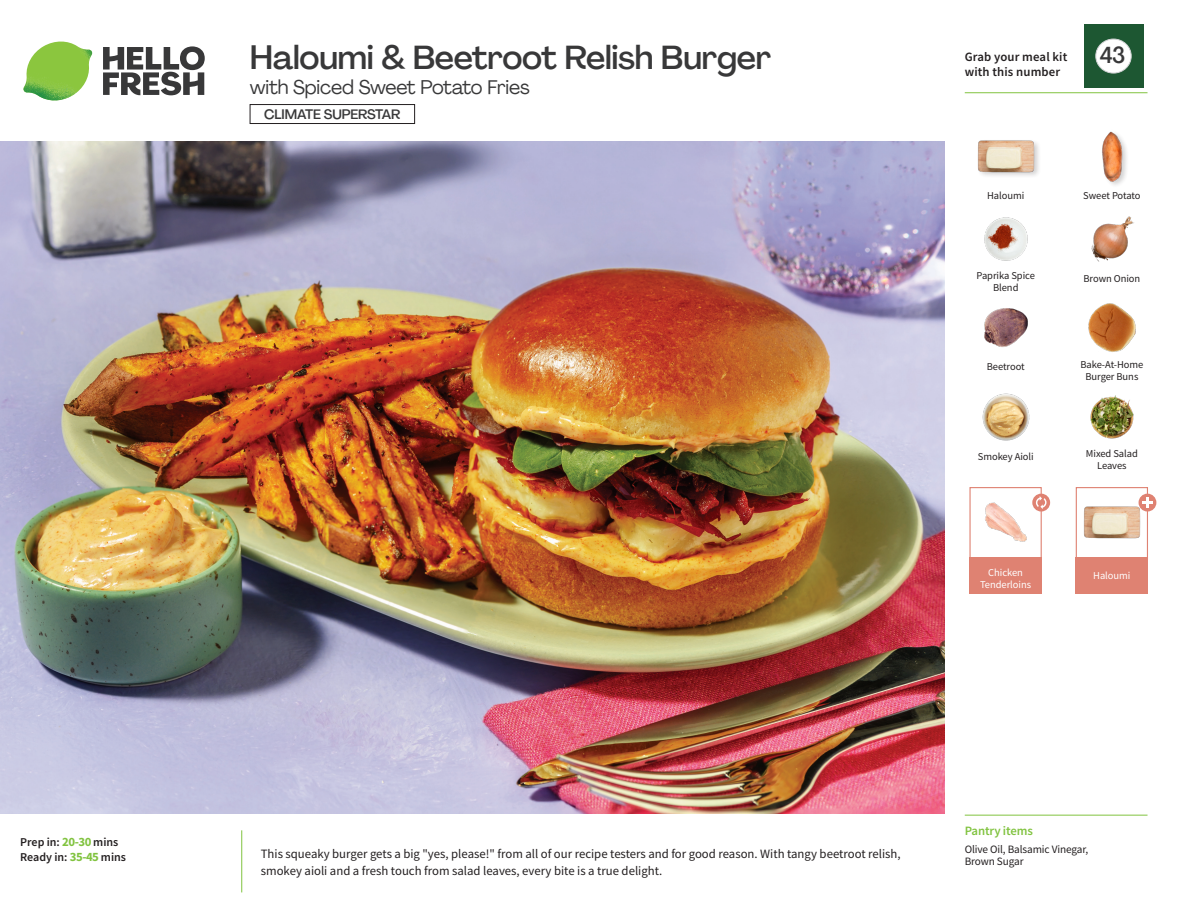
<style>
.page{position:relative;width:1188px;height:918px;background:#fff}
.page>*{position:absolute;margin:0;border:0;box-sizing:border-box;transform-origin:0 0}
._15_Titel_UK{font:500 33px "Agrandir";letter-spacing:-.01em;color:#383839}
._002_Label_Nr{font:500 22.8px "Agrandir";color:#383839;scale:.94 1}
._15_Titel_UK-2{font:19.5px "Agrandir";letter-spacing:-.01em;color:#383839}
.t1{font:500 13.5px "Agrandir";letter-spacing:-.01em;color:#383839}
.Step_6_Text_AU{font:12.75px/16.5px "Source Sans Pro";color:#231f20}
.t2{font:600 12.75px/15px "Source Sans Pro";letter-spacing:.01em;color:#231f20}
._04_Headers_Front{font:600 12.75px "Source Sans Pro";letter-spacing:-.01em;color:#81c340}
._04_Intro{font:600 12px "Source Sans Pro";color:#231f20}
._05_Pantry{font:11.25px/12px "Source Sans Pro";letter-spacing:-.01em;color:#231f20}
._18_FRONT_ingredients{font:10.5px/12px "Source Sans Pro";letter-spacing:-.005em;color:#231f20;text-align:center}
._18_FRONT_ingredients-2{font:10.5px/12px "Source Sans Pro";letter-spacing:-.005em;color:#fff;text-align:center}
.s1{font-weight:700;font-size:12.75px;color:#81c340}
</style>
<div class="page">
<svg style="left:103px;top:46px;width:102px;height:49px"></svg>
<img style="left:23px;top:42px;width:69px;height:59px">
<img style="left:0;top:142px;width:945px;height:672px">
<div style="left:969px;top:487px;width:73px;height:72px;border:1px solid #df8272"></div>
<div style="left:969px;top:557px;width:73px;height:37px;background:#df8272"></div>
<div style="left:1076px;top:557px;width:72px;height:37px;background:#df8272"></div>
<img style="left:985px;top:502px;width:42px;height:40px">
<div style="left:1076px;top:487px;width:72px;height:72px;border:1px solid #df8272"></div>
<img style="left:1084px;top:496px;width:57px;height:43px">
<div style="left:1139px;top:494px;width:17px;height:18px;background:#df8272;border-radius:50%"></div>
<svg style="left:1142px;top:497px;width:11px;height:11px"></svg>
<div style="left:1032px;top:494px;width:18px;height:18px;background:#df8272;border-radius:50%"></div>
<svg style="left:1036px;top:496px;width:11px;height:13px"></svg>
<img style="left:1088px;top:303px;width:48px;height:49px">
<img style="left:1090px;top:395px;width:44px;height:44px">
<img style="left:982px;top:393px;width:48px;height:48px">
<img style="left:984px;top:308px;width:44px;height:39px">
<img style="left:984px;top:217px;width:44px;height:44px">
<img style="left:1091px;top:216px;width:43px;height:46px">
<div style="left:977px;top:139px;width:64px;height:40px;background:#231f20;opacity:.2"></div>
<img style="left:977px;top:139px;width:57px;height:40px">
<img style="left:1102px;top:131px;width:25px;height:54px">
<hr style="left:965px;top:815px;width:183px;height:1px;background:#81c340">
<hr style="left:965px;top:92px;width:183px;height:1px;background:#81c340">
<div style="left:1084px;top:24px;width:59px;height:64px;background:#1d5732"></div>
<div style="left:1096px;top:39px;width:35px;height:34px;background:#fff;border-radius:50%"></div>
<div style="left:1096px;top:39px;width:35px;height:34px;border:1px solid #d1d2d4;border-radius:50%"></div>
<div style="left:250px;top:104px;width:165px;height:20px;border:1px solid #231f20"></div>
<p class="_04_Intro" style="left:20px;top:834px;width:100px">Prep in: <span class="s1">20-30</span> mins</p>
<p class="_04_Intro" style="left:20px;top:849px;width:107px">Ready in: <span class="s1">35-45</span> mins</p>
<p class="_15_Titel_UK" style="left:250px;top:37px;width:523px">Haloumi &amp; Beetroot Relish Burger</p>
<p class="_15_Titel_UK-2" style="left:250px;top:75px;width:281px">with Spiced Sweet Potato Fries</p>
<p class="t1" style="left:264px;top:106px;width:138px">CLIMATE SUPERSTAR</p>
<p class="t2" style="left:965px;top:49px;width:104px">Grab your meal kit with this number</p>
<p class="_002_Label_Nr" style="left:1100px;top:41px;width:29px">43</p>
<p class="_18_FRONT_ingredients" style="left:987px;top:189px;width:39px">Haloumi</p>
<p class="_18_FRONT_ingredients" style="left:1083px;top:189px;width:59px">Sweet Potato</p>
<p class="_18_FRONT_ingredients" style="left:977px;top:269px;width:60px">Paprika Spice<br>Blend</p>
<p class="_18_FRONT_ingredients" style="left:1083px;top:272px;width:58px">Brown Onion</p>
<p class="_18_FRONT_ingredients" style="left:987px;top:361px;width:39px">Beetroot</p>
<p class="_18_FRONT_ingredients" style="left:1080px;top:358px;width:65px">Bake-At-Home<br>Burger Buns</p>
<p class="_18_FRONT_ingredients" style="left:978px;top:450px;width:57px">Smokey Aioli</p>
<p class="_18_FRONT_ingredients" style="left:1086px;top:447px;width:53px">Mixed Salad<br>Leaves</p>
<p class="_18_FRONT_ingredients-2" style="left:980px;top:566px;width:53px">Chicken<br>Tenderloins</p>
<p class="_18_FRONT_ingredients-2" style="left:1093px;top:569px;width:39px">Haloumi</p>
<p class="Step_6_Text_AU" style="left:261px;top:846px;width:641px">This squeaky burger gets a big "yes, please!" from all of our recipe testers and for good reason. With tangy beetroot relish, smokey aioli and a fresh touch from salad leaves, every bite is a true delight.</p>
<p class="_04_Headers_Front" style="left:965px;top:822px;width:70px">Pantry items</p>
<p class="_05_Pantry" style="left:965px;top:843px;width:125px">Olive Oil, Balsamic Vinegar,<br>Brown Sugar</p>
</div>
